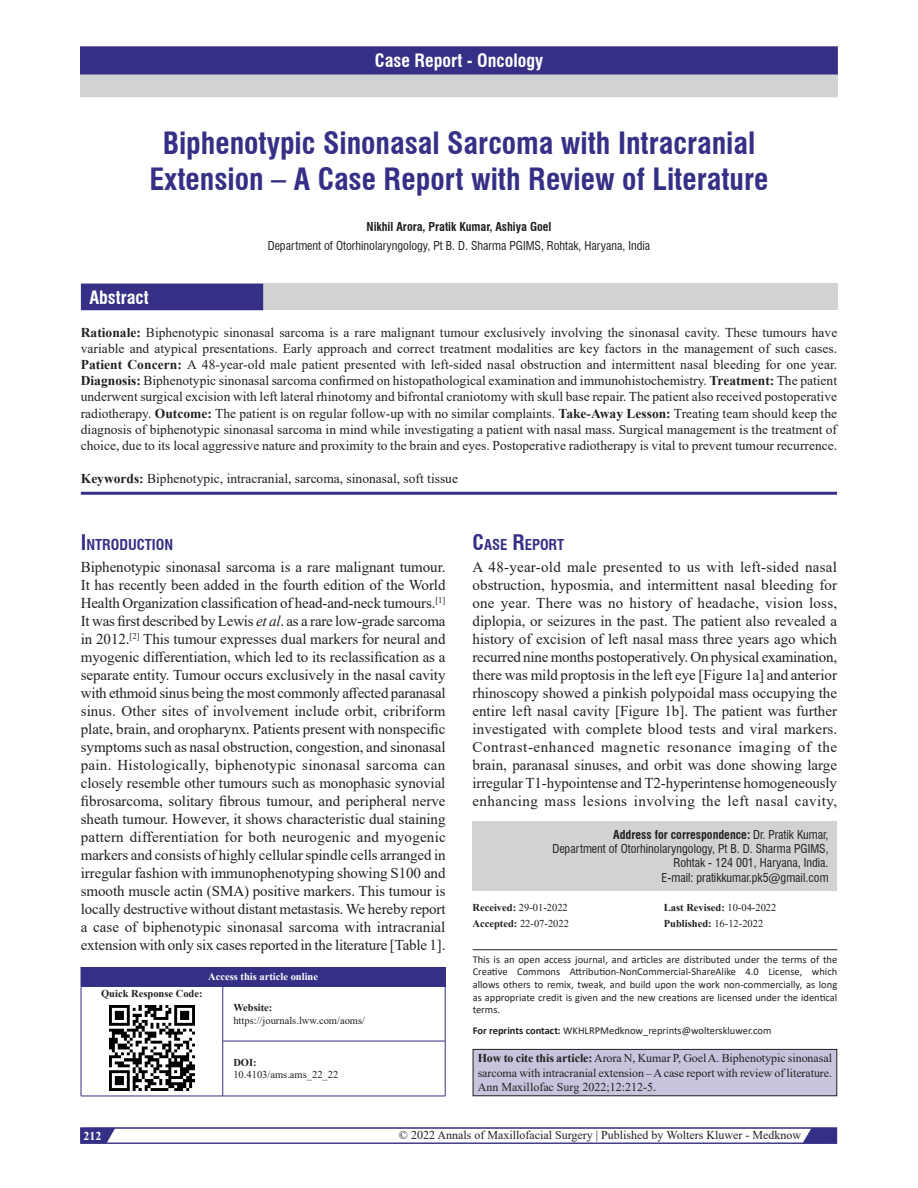
<style>
.page{position:relative;width:918px;height:1188px;background:#fff}
.page>*{position:absolute;margin:0;border:0;box-sizing:border-box;transform-origin:0 0}
.AT{font:700 condensed 30px/36px "Swiss 721 BT";color:#353086;text-align:center}
.AH{font:700 condensed 18px "Swiss 721 BT";color:#fff}
.ABSH{font:700 condensed 18px "Swiss 721 BT";color:#fff}
.TX{font:15px/18px "Times New Roman";letter-spacing:-.01em;color:#231f20;text-align:justify}
.t1{font:700 condensed 14.7px "Swiss 721 BT";color:#353086}
.ABS{font:13.5px/16.2px "Times New Roman";color:#231f20;text-align:justify}
.KWD{font:13.5px "Times New Roman";color:#231f20}
.HTC{font:12px/14.4px "Times New Roman";color:#231f20;text-align:justify}
.ADD{font:condensed 12px/14.4px "Swiss 721 BT";color:#231f20;text-align:right}
.AFF{font:condensed 12px "Swiss 721 BT";color:#231f20}
.AU{font:700 condensed 12px "Swiss 721 BT";color:#231f20}
.t2{font:700 12px "Times New Roman";color:#fff}
.OS{font:10.5px/12.6px "Calibri";color:#231f20;text-align:justify}
.Website{font:10.5px/12.6px "Times New Roman";color:#231f20}
.HIS{font:700 10.5px "Times New Roman";color:#231f20}
.HIS-2{font:10.5px "Times New Roman";color:#231f20}
.ATAO{font:700 10.5px "Times New Roman";color:#fff}
.QRC{font:700 10.5px "Times New Roman";color:#231f20}
.s1{font-weight:700}
.s2{font-size:21px}
.s3{font-style:italic}
.s4{font-weight:400}
</style>
<div class="page">
<svg style="left:80px;top:1128px;width:758px;height:16px"></svg>
<div style="left:80px;top:46px;width:758px;height:51px;background:#d1d2d4"></div>
<div style="left:81px;top:47px;width:756px;height:27px;background:#353086"></div>
<div style="left:80px;top:46px;width:758px;height:29px;border:2px solid #353086"></div>
<hr style="left:81px;top:492px;width:756px;height:3px;background:#353086">
<div style="left:472px;top:821px;width:365px;height:69px;background:#d1d2d4"></div>
<div style="left:81px;top:967px;width:364px;height:19px;background:#353086"></div>
<svg style="left:445px;top:967px;width:1px;height:19px"></svg>
<hr style="left:81px;top:986px;width:1px;height:55px;background:#353086">
<hr style="left:81px;top:1041px;width:1px;height:55px;background:#353086">
<hr style="left:81px;top:986px;width:142px;height:1px;background:#353086">
<hr style="left:222px;top:986px;width:1px;height:55px;background:#353086">
<hr style="left:223px;top:986px;width:222px;height:1px;background:#353086">
<hr style="left:445px;top:986px;width:1px;height:55px;background:#353086">
<hr style="left:81px;top:1096px;width:142px;height:1px;background:#353086">
<hr style="left:222px;top:1041px;width:1px;height:55px;background:#353086">
<hr style="left:223px;top:1041px;width:222px;height:1px;background:#353086">
<hr style="left:445px;top:1041px;width:1px;height:55px;background:#353086">
<hr style="left:223px;top:1096px;width:222px;height:1px;background:#353086">
<img style="left:109px;top:1005px;width:85px;height:85px">
<hr style="left:473px;top:949px;width:364px;height:1px;background:#231f20">
<div style="left:473px;top:1049px;width:364px;height:47px;background:#c8c4de"></div>
<div style="left:473px;top:1049px;width:364px;height:47px;border:1px solid #231f20"></div>
<div style="left:81px;top:284px;width:756px;height:26px;background:#d1d2d4"></div>
<div style="left:81px;top:284px;width:182px;height:26px;background:#353086"></div>
<p class="AH" style="left:375px;top:50px;width:170px">Case Report - Oncology</p>
<p class="AT" style="left:149px;top:125px;width:621px">Biphenotypic Sinonasal Sarcoma with Intracranial<br>Extension – A Case Report with Review of Literature</p>
<p class="AU" style="left:367px;top:219px;width:186px">Nikhil Arora, Pratik Kumar, Ashiya Goel</p>
<p class="AFF" style="left:268px;top:238px;width:384px">Department of Otorhinolaryngology, Pt B. D. Sharma PGIMS, Rohtak, Haryana, India</p>
<p class="ABSH" style="left:89px;top:287px;width:61px">Abstract</p>
<p class="ABS" style="left:81px;top:324px;width:758px"><span class="s1">Rationale:</span> Biphenotypic sinonasal sarcoma is a rare malignant tumour exclusively involving the sinonasal cavity. These tumours have variable and atypical presentations. Early approach and correct treatment modalities are key factors in the management of such cases.<br><span class="s1">Patient Concern:</span> A 48‑year‑old male patient presented with left‑sided nasal obstruction and intermittent nasal bleeding for one year.<br><span class="s1">Diagnosis:</span> Biphenotypic sinonasal sarcoma confirmed on histopathological examination and immunohistochemistry. <span class="s1">Treatment:</span> The patient underwent surgical excision with left lateral rhinotomy and bifrontal craniotomy with skull base repair. The patient also received postoperative radiotherapy. <span class="s1">Outcome:</span> The patient is on regular follow‑up with no similar complaints. <span class="s1">Take-Away Lesson:</span> Treating team should keep the diagnosis of biphenotypic sinonasal sarcoma in mind while investigating a patient with nasal mass. Surgical management is the treatment of choice, due to its local aggressive nature and proximity to the brain and eyes. Postoperative radiotherapy is vital to prevent tumour recurrence.</p>
<p class="KWD" style="left:81px;top:469px;width:379px"><span class="s1">Keywords:</span> Biphenotypic, intracranial, sarcoma, sinonasal, soft tissue</p>
<h1 class="t1" style="left:81px;top:536px;width:94px"><span class="s2">I</span>NTRODUCTION</h1>
<p class="TX" style="left:81px;top:558px;width:366px">Biphenotypic sinonasal sarcoma is a rare malignant tumour.<br>It has recently been added in the fourth edition of the World Health Organization classification of head‑and‑neck tumours.<sup>[1] </sup>It was first described by Lewis <span class="s3">et al</span>. as a rare low‑grade sarcoma in 2012.<sup>[2]</sup> This tumour expresses dual markers for neural and myogenic differentiation, which led to its reclassification as a separate entity. Tumour occurs exclusively in the nasal cavity with ethmoid sinus being the most commonly affected paranasal sinus. Other sites of involvement include orbit, cribriform plate, brain, and oropharynx. Patients present with nonspecific symptoms such as nasal obstruction, congestion, and sinonasal pain. Histologically, biphenotypic sinonasal sarcoma can closely resemble other tumours such as monophasic synovial fibrosarcoma, solitary fibrous tumour, and peripheral nerve sheath tumour. However, it shows characteristic dual staining pattern differentiation for both neurogenic and myogenic markers and consists of highly cellular spindle cells arranged in irregular fashion with immunophenotyping showing S100 and smooth muscle actin (SMA) positive markers. This tumour is locally destructive without distant metastasis. We hereby report a case of biphenotypic sinonasal sarcoma with intracranial extension with only six cases reported in the literature [Table 1].</p>
<p class="ATAO" style="left:208px;top:969px;width:111px">Access this article online</p>
<p class="QRC" style="left:101px;top:986px;width:103px">Quick Response Code:</p>
<p class="Website" style="left:233px;top:1001px;width:133px"><span class="s1">Website: </span>https://journals.lww.com/aoms/</p>
<p class="Website" style="left:233px;top:1056px;width:106px"><span class="s1">DOI:<br></span>10.4103/ams.ams_22_22</p>
<h1 class="t1" style="left:472px;top:536px;width:93px"><span class="s2">C</span>ASE <span class="s2">R</span>EPORT</h1>
<p class="TX" style="left:472px;top:558px;width:366px">A 48‑year‑old male presented to us with left‑sided nasal obstruction, hyposmia, and intermittent nasal bleeding for one year. There was no history of headache, vision loss, diplopia, or seizures in the past. The patient also revealed a history of excision of left nasal mass three years ago which recurred nine months postoperatively. On physical examination, there was mild proptosis in the left eye [Figure 1a] and anterior rhinoscopy showed a pinkish polypoidal mass occupying the entire left nasal cavity [Figure 1b]. The patient was further investigated with complete blood tests and viral markers.<br>Contrast‑enhanced magnetic resonance imaging of the brain, paranasal sinuses, and orbit was done showing large irregular T1‑hypointense and T2‑hyperintense homogeneously enhancing mass lesions involving the left nasal cavity,</p>
<p class="ADD" style="left:552px;top:827px;width:278px"><span class="s1">Address for correspondence:</span> Dr. Pratik Kumar,<br>Department of Otorhinolaryngology, Pt B. D. Sharma PGIMS, Rohtak ‑ 124 001, Haryana, India.<br>E‑mail: pratikkumar.pk5@gmail.com</p>
<p class="HIS-2" style="left:472px;top:901px;width:97px"><span class="s1">Received:</span> 29‑01‑2022</p>
<p class="HIS-2" style="left:472px;top:916px;width:98px"><span class="s1">Accepted:</span> 22‑07‑2022</p>
<p class="HIS" style="left:664px;top:900px;width:114px">Last Revised: <span class="s4">10‑04‑2022</span></p>
<p class="HIS" style="left:664px;top:916px;width:101px">Published: <span class="s4">16-12-2022</span></p>
<p class="OS" style="left:473px;top:953px;width:366px">This is an open access journal, and articles are distributed under the terms of the Creative Commons Attribution‑NonCommercial‑ShareAlike 4.0 License, which allows others to remix, tweak, and build upon the work non‑commercially, as long as appropriate credit is given and the new creations are licensed under the identical terms.</p>
<p class="OS" style="left:473px;top:1024px;width:300px"><span class="s1">For reprints contact:</span> WKHLRPMedknow_reprints@wolterskluwer.com</p>
<p class="HTC" style="left:478px;top:1051px;width:356px"><span class="s1">How to cite this article:</span> Arora N, Kumar P, Goel A. Biphenotypic sinonasal sarcoma with intracranial extension –A case report with review of literature.<br>Ann Maxillofac Surg 2022;12:212-5.</p>
<p class="t2" style="left:84px;top:1127px;width:19px">212</p>
<p class="HTC" style="left:399px;top:1128px;width:404px">© 2022 Annals of Maxillofacial Surgery | Published by Wolters Kluwer - Medknow</p>
</div>
